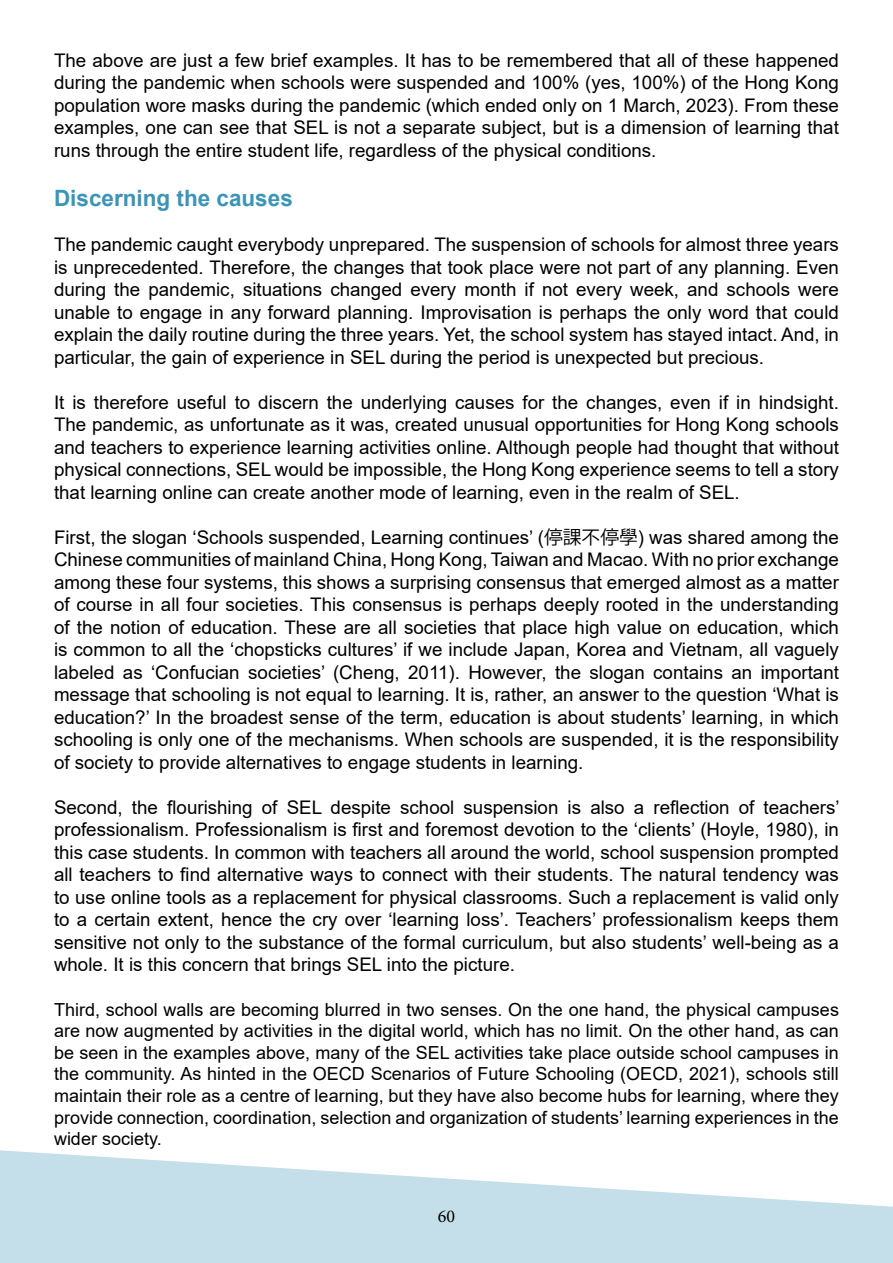
<style>
.page{position:relative;width:893px;height:1263px;background:#fff}
.page>*{position:absolute;margin:0;border:0;box-sizing:border-box;transform-origin:0 0}
.t1{font:700 22.5px "Arial";color:#3c94b6}
.t2{font:18.75px/22.5px "Arial";color:#000;text-align:justify}
.t3{font:18px/21.6px "Arial";color:#000;text-align:justify}
.t4{font:18px "Minion Pro";color:#000}
.s1{font-family:"Koz Go Pr 6 N"}
</style>
<div class="page">
<svg style="left:0;top:1150px;width:893px;height:113px;fill:#c4dfe9"></svg>
<p class="t2" style="left:54px;top:49px;width:786px">The above are just a few brief examples. It has to be remembered that all of these happened during the pandemic when schools were suspended and 100% (yes, 100%) of the Hong Kong population wore masks during the pandemic (which ended only on 1 March, 2023). From these examples, one can see that SEL is not a separate subject, but is a dimension of learning that runs through the entire student life, regardless of the physical conditions.</p>
<p class="t1" style="left:54px;top:183px;width:240px">Discerning the causes</p>
<p class="t2" style="left:54px;top:233px;width:786px">The pandemic caught everybody unprepared. The suspension of schools for almost three years is unprecedented. Therefore, the changes that took place were not part of any planning. Even during the pandemic, situations changed every month if not every week, and schools were unable to engage in any forward planning. Improvisation is perhaps the only word that could explain the daily routine during the three years. Yet, the school system has stayed intact. And, in particular, the gain of experience in SEL during the period is unexpected but precious.</p>
<p class="t2" style="left:54px;top:391px;width:786px">It is therefore useful to discern the underlying causes for the changes, even if in hindsight.<br>The pandemic, as unfortunate as it was, created unusual opportunities for Hong Kong schools and teachers to experience learning activities online. Although people had thought that without physical connections, SEL would be impossible, the Hong Kong experience seems to tell a story that learning online can create another mode of learning, even in the realm of SEL.</p>
<p class="t2" style="left:54px;top:526px;width:786px">First, the slogan ‘Schools suspended, Learning continues’ (<span class="s1">停課不停學</span>) was shared among the Chinese communities of mainland China, Hong Kong, Taiwan and Macao. With no prior exchange among these four systems, this shows a surprising consensus that emerged almost as a matter of course in all four societies. This consensus is perhaps deeply rooted in the understanding of the notion of education. These are all societies that place high value on education, which is common to all the ‘chopsticks cultures’ if we include Japan, Korea and Vietnam, all vaguely labeled as ‘Confucian societies’ (Cheng, 2011). However, the slogan contains an important message that schooling is not equal to learning. It is, rather, an answer to the question ‘What is education?’ In the broadest sense of the term, education is about students’ learning, in which schooling is only one of the mechanisms. When schools are suspended, it is the responsibility of society to provide alternatives to engage students in learning.</p>
<p class="t2" style="left:54px;top:796px;width:787px">Second, the flourishing of SEL despite school suspension is also a reflection of teachers’ professionalism. Professionalism is first and foremost devotion to the ‘clients’ (Hoyle, 1980), in this case students. In common with teachers all around the world, school suspension prompted all teachers to find alternative ways to connect with their students. The natural tendency was to use online tools as a replacement for physical classrooms. Such a replacement is valid only to a certain extent, hence the cry over ‘learning loss’. Teachers’ professionalism keeps them sensitive not only to the substance of the formal curriculum, but also students’ well-being as a whole. It is this concern that brings SEL into the picture.</p>
<p class="t3" style="left:54px;top:998px;width:786px">Third, school walls are becoming blurred in two senses. On the one hand, the physical campuses are now augmented by activities in the digital world, which has no limit. On the other hand, as can be seen in the examples above, many of the SEL activities take place outside school campuses in the community. As hinted in the OECD Scenarios of Future Schooling (OECD, 2021), schools still maintain their role as a centre of learning, but they have also become hubs for learning, where they provide connection, coordination, selection and organization of students’ learning experiences in the wider society.</p>
<p class="t4" style="left:438px;top:1204px;width:19px">60</p>
</div>
